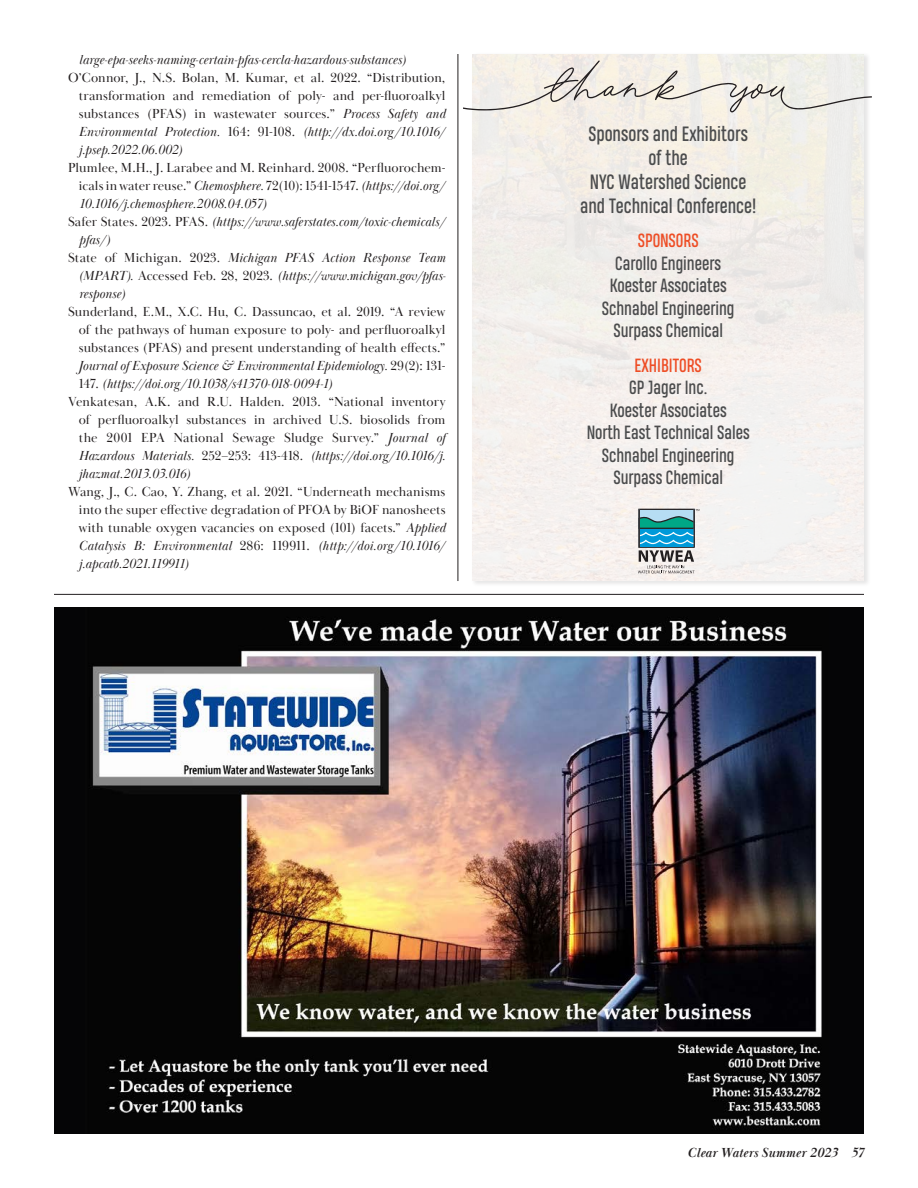
<style>
.page{position:relative;width:918px;height:1188px;background:#fff}
.page>*{position:absolute;margin:0;border:0;box-sizing:border-box;transform-origin:0 0}
._2-Subhead_Text{font:19.5px/24px "Heading Pro";color:#4b4c4d;text-align:center}
._2-Subhead_Text-2{font:18px "Heading Pro";color:#4b4c4d}
._2-Subhead_Text-3{font:18px "Heading Pro";color:#ee4d25}
._7-BulletedText{font:13.5px/18px "Baskerville Display PT";letter-spacing:.005em;color:#231f20;text-align:justify}
._7-BulletedText-2{font:italic 13.5px/18px "Baskerville Display PT";letter-spacing:.005em;color:#231f20}
.t1{font:italic 700 13.5px "Baskerville Display PT";letter-spacing:.005em;color:#231f20}
.s1{font-style:italic}
.s2{font-style:normal}
</style>
<div class="page">
<div style="left:471px;top:53px;width:400px;height:534px;background:#f2f1f1"></div>
<img style="left:472px;top:54px;width:392px;height:526px">
<svg style="left:638px;top:509px;width:61px;height:65px"></svg>
<hr style="left:54px;top:594px;width:810px;height:1px;background:#231f20">
<img style="left:84px;top:608px;width:745px;height:526px">
<div style="left:54px;top:608px;width:30px;height:526px;background:#050506"></div>
<div style="left:829px;top:608px;width:35px;height:526px;background:#050506"></div>
<hr style="left:458px;top:54px;width:1px;height:527px;background:#231f20">
<svg style="left:463px;top:60px;width:409px;height:52px"></svg>
<p class="_7-BulletedText-2" style="left:79px;top:51px;width:328px">large-epa-seeks-naming-certain-pfas-cercla-hazardous-substances)</p>
<p class="_7-BulletedText" style="left:79px;top:69px;width:368px;text-indent:-11px">O’Connor, J., N.S. Bolan, M. Kumar, et al. 2022. “Distribution, transformation and remediation of poly- and per-fluoroalkyl substances (PFAS) in wastewater sources.” <span class="s1">Process Safety and Environmental Protection.</span> 164: 91-108. <span class="s1">(http://dx.doi.org/10.1016/ j.psep.2022.06.002)</span></p>
<p class="_7-BulletedText" style="left:79px;top:159px;width:368px;text-indent:-11px">Plumlee, M.H., J. Larabee and M. Reinhard. 2008. “Perfluorochem&shy;icals in water reuse.” <span class="s1">Chemosphere.</span> 72(10): 1541-1547. <span class="s1">(https://doi.org/ 10.1016/j.chemosphere.2008.04.057)</span></p>
<p class="_7-BulletedText-2" style="left:79px;top:213px;width:368px;text-indent:-11px"><span class="s2">Safer States. 2023. PFAS.</span> (https://www.saferstates.com/toxic-chemicals/ pfas/)</p>
<p class="_7-BulletedText-2" style="left:79px;top:249px;width:368px;text-align:justify;text-indent:-11px"><span class="s2">State of Michigan. 2023.</span> Michigan PFAS Action Response Team (MPART). <span class="s2">Accessed Feb. 28, 2023.</span> (https://www.michigan.gov/pfas&shy;response)</p>
<p class="_7-BulletedText" style="left:79px;top:303px;width:368px;text-indent:-11px">Sunderland, E.M., X.C. Hu, C. Dassuncao, et al. 2019. “A review of the pathways of human exposure to poly- and perfluoroalkyl substances (PFAS) and present understanding of health effects.” <span class="s1">Journal of Exposure Science &amp; Environmental Epidemiology.</span> 29(2): 131- 147. <span class="s1">(https://doi.org/10.1038/s41370-018-0094-1)</span></p>
<p class="_7-BulletedText" style="left:79px;top:392px;width:368px;text-indent:-11px">Venkatesan, A.K. and R.U. Halden. 2013. “National inventory of perfluoroalkyl substances in archived U.S. biosolids from the 2001 EPA National Sewage Sludge Survey.” <span class="s1">Journal of Hazardous Materials.</span> 252–253: 413-418. <span class="s1">(https://doi.org/10.1016/j. jhazmat.2013.03.016)</span></p>
<p class="_7-BulletedText" style="left:79px;top:482px;width:368px;text-indent:-11px">Wang, J., C. Cao, Y. Zhang, et al. 2021. “Underneath mechanisms into the super effective degradation of PFOA by BiOF nanosheets with tunable oxygen vacancies on exposed (101) facets.” <span class="s1">Applied Catalysis B: Environmental</span> 286: 119911. <span class="s1">(http://doi.org/10.1016/ j.apcatb.2021.119911)</span></p>
<p class="_2-Subhead_Text" style="left:588px;top:124px;width:161px">Sponsors and Exhibitors</p>
<p class="_2-Subhead_Text" style="left:580px;top:148px;width:178px">of the<br>NYC Watershed Science and Technical Conference!</p>
<p class="_2-Subhead_Text-3" style="left:638px;top:230px;width:62px">SPONSORS</p>
<p class="_2-Subhead_Text-2" style="left:615px;top:253px;width:108px">Carollo Engineers</p>
<p class="_2-Subhead_Text-2" style="left:610px;top:275px;width:119px">Koester Associates</p>
<p class="_2-Subhead_Text-2" style="left:602px;top:298px;width:134px">Schnabel Engineering</p>
<p class="_2-Subhead_Text-2" style="left:613px;top:320px;width:111px">Surpass Chemical</p>
<p class="_2-Subhead_Text-3" style="left:635px;top:355px;width:69px">EXHIBITORS</p>
<p class="_2-Subhead_Text-2" style="left:629px;top:377px;width:80px">GP Jager Inc.</p>
<p class="_2-Subhead_Text-2" style="left:610px;top:400px;width:119px">Koester Associates</p>
<p class="_2-Subhead_Text-2" style="left:587px;top:422px;width:165px">North East Technical Sales</p>
<p class="_2-Subhead_Text-2" style="left:602px;top:445px;width:134px">Schnabel Engineering</p>
<p class="_2-Subhead_Text-2" style="left:613px;top:467px;width:111px">Surpass Chemical</p>
<p class="t1" style="left:688px;top:1145px;width:178px">Clear Waters Summer 2023 57</p>
</div>
